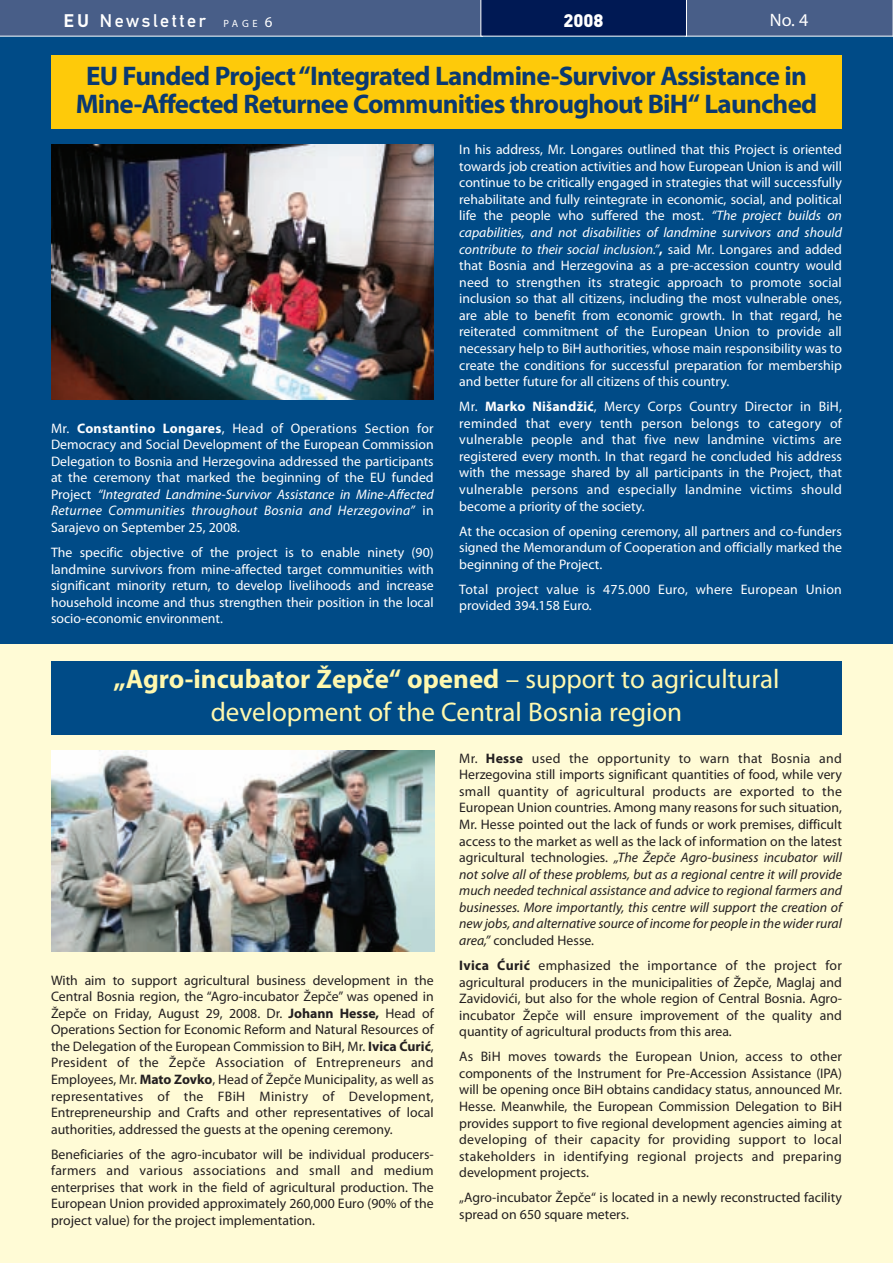
<style>
.page{position:relative;width:893px;height:1263px;background:#fff}
.page>*{position:absolute;margin:0;border:0;box-sizing:border-box;transform-origin:0 0}
.t1{font:700 27px/28.5px "Myriad Pro";letter-spacing:-.03em;color:#0a3971;text-align:center}
.t2{font:27px/32.4px "Myriad Pro";color:#fff8ae;text-align:center}
.t3{font:18px "FDIN";letter-spacing:.145em;color:#fff}
.t4{font:18px "FDI Nblack";color:#fff}
.t5{font:18px "Myriad Pro";color:#fff}
.t6{font:13.8px/16.5px "Myriad Pro";color:#231f20;text-align:justify}
.t7{font:13.8px/16.5px "Myriad Pro";color:#fff;text-align:justify}
.t8{font:13.8px/16.5px "Myriad Pro";letter-spacing:.02em;color:#fff}
.s1{font-family:"FDIN Bold Alternate"}
.s2{font-family:"Myriad Pro";font-size:10.5px}
.s3{font-family:"Myriad Pro";font-size:15px}
.s4{font-weight:700}
.s5{font-style:italic}
</style>
<div class="page">
<div style="left:0;top:28px;width:893px;height:1235px;background:#fffbd6"></div>
<div style="left:0;top:28px;width:893px;height:616px;background:#004b87"></div>
<svg style="left:0;top:0;width:893px;height:37px;background:#3c5380"></svg>
<div style="left:51px;top:55px;width:791px;height:74px;background:#feca0a"></div>
<div style="left:51px;top:661px;width:791px;height:73px;background:#004b87"></div>
<img style="left:51px;top:144px;width:383px;height:256px">
<img style="left:51px;top:750px;width:384px;height:202px">
<h2 class="t3" style="left:63px;top:10px;width:211px"><span class="s1">EU</span> Newsletter <span class="s2">P A G E</span> <span class="s3">6</span></h2>
<h2 class="t4" style="left:563px;top:8px;width:42px">2008</h2>
<h2 class="t5" style="left:770px;top:13px;width:40px">No. 4</h2>
<h1 class="t1" style="left:76px;top:64px;width:743px">EU Funded Project “Integrated Landmine-Survivor Assistance in<br>Mine-Affected Returnee Communities throughout BiH“ Launched</h1>
<p class="t7" style="left:51px;top:421px;width:384px">Mr. <span class="s4">Constantino Longares</span>, Head of Operations Section for Democracy and Social Development of the European Commission Delegation to Bosnia and Herzegovina addressed the participants at the ceremony that marked the beginning of the EU funded Project <span class="s5">“Integrated Landmine-Survivor Assistance in Mine-Affected Returnee Communities throughout Bosnia and Herzegovina”</span> in Sarajevo on September 25, 2008.</p>
<p class="t7" style="left:51px;top:545px;width:384px">The specific objective of the project is to enable ninety (90) landmine survivors from mine-affected target communities with significant minority return, to develop livelihoods and increase household income and thus strengthen their position in the local socio-economic environment.</p>
<p class="t7" style="left:459px;top:142px;width:384px">In his address, Mr. Longares outlined that this Project is oriented towards job creation activities and how European Union is and will continue to be critically engaged in strategies that will successfully rehabilitate and fully reintegrate in economic, social, and political life the people who suffered the most. <span class="s5">“The project builds on capabilities, and not disabilities of landmine survivors and should contribute to their social inclusion.”</span><span class="s4">,</span> said Mr. Longares and added that Bosnia and Herzegovina as a pre-accession country would need to strengthen its strategic approach to promote social inclusion so that all citizens, including the most vulnerable ones, are able to benefit from economic growth. In that regard, he reiterated commitment of the European Union to provide all necessary help to BiH authorities, whose main responsibility was to create the conditions for successful preparation for membership and better future for all citizens of this country.</p>
<p class="t7" style="left:459px;top:399px;width:384px">Mr. <span class="s4">Marko Nišandžić</span>, Mercy Corps Country Director in BiH, reminded that every tenth person belongs to category of vulnerable people and that five new landmine victims are registered every month. In that regard he concluded his address with the message shared by all participants in the Project, that vulnerable persons and especially landmine victims should become a priority of the society.</p>
<p class="t7" style="left:459px;top:524px;width:384px">At the occasion of opening ceremony, all partners and co-funders signed the Memorandum of Cooperation and officially marked the beginning of the Project.</p>
<p class="t8" style="left:459px;top:582px;width:384px">Total project value is 475.000 Euro, where European Union provided 394.158 Euro.</p>
<h1 class="t2" style="left:113px;top:665px;width:668px"><span class="s4">„Agro-incubator Žepče“ opened</span> – support to agricultural development of the Central Bosnia region</h1>
<p class="t6" style="left:51px;top:973px;width:384px">With aim to support agricultural business development in the Central Bosnia region, the “Agro-incubator Žepče” was opened in Žepče on Friday, August 29, 2008. Dr. <span class="s4">Johann Hesse,</span> Head of Operations Section for Economic Reform and Natural Resources of the Delegation of the European Commission to BiH, Mr. <span class="s4">Ivica Ćurić</span>, President of the Žepče Association of Entrepreneurs and Employees, Mr. <span class="s4">Mato Zovko</span>, Head of Žepče Municipality, as well as representatives of the FBiH Ministry of Development, Entrepreneurship and Crafts and other representatives of local authorities, addressed the guests at the opening ceremony.</p>
<p class="t6" style="left:51px;top:1147px;width:384px">Beneficiaries of the agro-incubator will be individual producers&shy;farmers and various associations and small and medium enterprises that work in the field of agricultural production. The European Union provided approximately 260,000 Euro (90% of the project value) for the project implementation.</p>
<p class="t6" style="left:459px;top:751px;width:384px">Mr. <span class="s4">Hesse</span> used the opportunity to warn that Bosnia and Herzegovina still imports significant quantities of food, while very small quantity of agricultural products are exported to the European Union countries. Among many reasons for such situation, Mr. Hesse pointed out the lack of funds or work premises, difficult access to the market as well as the lack of information on the latest agricultural technologies. <span class="s5">„The Žepče Agro-business incubator will not solve all of these problems, but as a regional centre it will provide much needed technical assistance and advice to regional farmers and businesses. More importantly, this centre will support the creation of new jobs, and alternative source of income for people in the wider rural area,”</span> concluded Hesse.</p>
<p class="t6" style="left:459px;top:958px;width:384px"><span class="s4">Ivica Ćurić</span> emphasized the importance of the project for agricultural producers in the municipalities of Žepče, Maglaj and Zavidovići, but also for the whole region of Central Bosnia. Agro&shy;incubator Žepče will ensure improvement of the quality and quantity of agricultural products from this area.</p>
<p class="t6" style="left:459px;top:1049px;width:384px">As BiH moves towards the European Union, access to other components of the Instrument for Pre-Accession Assistance (IPA) will be opening once BiH obtains candidacy status, announced Mr.<br>Hesse. Meanwhile, the European Commission Delegation to BiH provides support to five regional development agencies aiming at developing of their capacity for providing support to local stakeholders in identifying regional projects and preparing development projects.</p>
<p class="t6" style="left:459px;top:1190px;width:384px">„Agro-incubator Žepče“ is located in a newly reconstructed facility spread on 650 square meters.</p>
</div>
